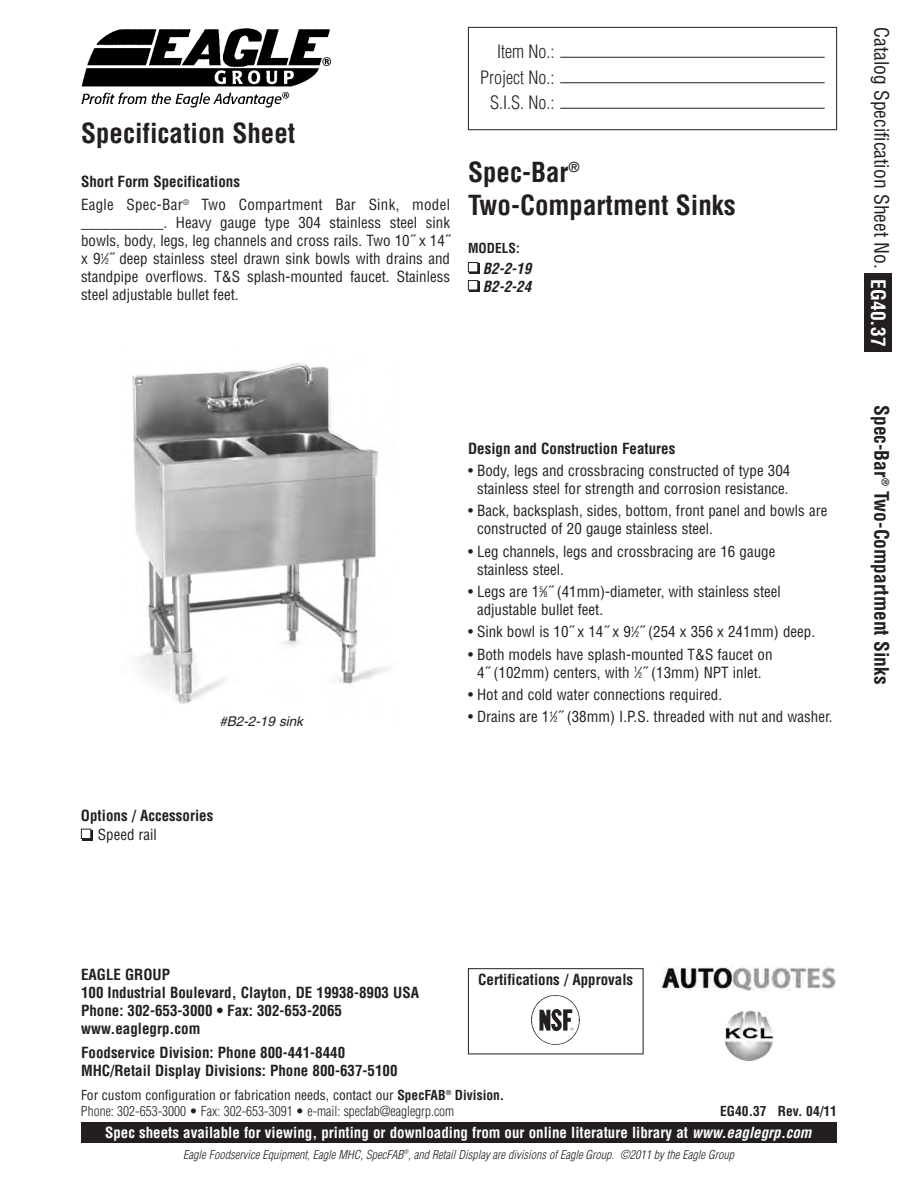
<style>
.page{position:relative;width:918px;height:1188px;background:#fff}
.page>*{position:absolute;margin:0;border:0;box-sizing:border-box;transform-origin:0 0}
.t1{font:700 condensed 27px/32.4px "Helvetica";color:#231f20}
.t2{font:condensed 19.5px "Helvetica";color:#231f20}
.t3{font:700 condensed 19.5px "Helvetica";color:#231f20}
.t4{font:300 condensed 18px/25.5px "Helvetica";color:#231f20;text-align:right}
.t5{font:condensed 15px/18px "Helvetica";color:#231f20}
.t6{font:700 condensed 15px/18px "Helvetica";color:#231f20}
.t7{font:700 condensed 15px "Helvetica";color:#fff}
.t8{font:condensed 15px/23.4px "Helvetica";letter-spacing:.02em;color:#231f20}
.t9{font:italic 700 condensed 15px/18px "Helvetica";color:#231f20}
.t10{font:300 condensed 13.5px/16.2px "Helvetica";color:#231f20}
.t11{font:700 condensed 13.5px "Helvetica";color:#231f20}
.t12{font:italic 13.5px "Helvetica";color:#231f20}
.t13{font:italic 300 condensed 12px "Helvetica";color:#231f20}
.s1{font-weight:700}
.s2{font-size:7.5px}
.s3{font-weight:700;color:#fff}
.s4{font-weight:400}
.s5{font-style:italic}
</style>
<div class="page">
<div style="left:864px;top:274px;width:28px;height:78px;background:#231f20"></div>
<div style="left:468px;top:27px;width:369px;height:103px;border:1px solid #231f20"></div>
<hr style="left:560px;top:82px;width:265px;height:1px;background:#231f20">
<hr style="left:560px;top:57px;width:265px;height:1px;background:#231f20">
<hr style="left:560px;top:108px;width:265px;height:1px;background:#231f20">
<img style="left:81px;top:28px;width:250px;height:79px">
<div style="left:81px;top:1122px;width:756px;height:21px;background:#231f20"></div>
<svg style="left:724px;top:1010px;width:51px;height:51px"></svg>
<img style="left:724px;top:1011px;width:51px;height:49px;border-radius:50%">
<div style="left:470px;top:264px;width:10px;height:10px;background:#231f20"></div>
<div style="left:468px;top:263px;width:10px;height:9px;background:#fff"></div>
<div style="left:468px;top:262px;width:10px;height:10px;border:1px solid #231f20"></div>
<div style="left:470px;top:282px;width:10px;height:10px;background:#231f20"></div>
<div style="left:468px;top:281px;width:10px;height:9px;background:#fff"></div>
<div style="left:468px;top:280px;width:10px;height:10px;border:1px solid #231f20"></div>
<div style="left:468px;top:968px;width:175px;height:86px;border:1px solid #231f20"></div>
<img style="left:531px;top:994px;width:50px;height:51px;border-radius:50%">
<div style="left:82px;top:830px;width:11px;height:10px;background:#231f20"></div>
<div style="left:81px;top:829px;width:10px;height:9px;background:#fff"></div>
<div style="left:81px;top:829px;width:10px;height:10px;border:1px solid #231f20"></div>
<img style="left:132px;top:362px;width:256px;height:342px">
<img style="left:662px;top:967px;width:174px;height:23px">
<h1 class="t1" style="left:81px;top:117px;width:216px">Specification Sheet</h1>
<p class="t8" style="left:81px;top:169px;width:371px"><span class="s1">Short Form Specifications<br></span>Eagle Spec-Bar<sup>®</sup> Two Compartment Bar Sink, model</p>
<p class="t5" style="left:81px;top:213px;width:371px;text-align:justify">___________. Heavy gauge type 304 stainless steel sink bowls, body, legs, leg channels and cross rails. Two 10˝ x 14˝ x 9<sup>1</sup>⁄<span class="s2">2</span>˝ deep stainless steel drawn sink bowls with drains and standpipe overflows. T&amp;S splash-mounted faucet. Stainless steel adjustable bullet feet.</p>
<p class="t4" style="left:480px;top:39px;width:76px">Item No.:<br>Project No.:<br>S.I.S. No.:</p>
<h1 class="t1" style="left:468px;top:156px;width:269px">Spec-Bar<sup>®<br></sup>Two-Compartment Sinks</h1>
<p class="t11" style="left:468px;top:240px;width:53px">MODELS:</p>
<p class="t9" style="left:483px;top:259px;width:50px">B2-2-19<br>B2-2-24</p>
<p class="t12" style="left:219px;top:714px;width:85px">#B2-2-19 sink</p>
<p class="t6" style="left:81px;top:807px;width:134px">Options / Accessories</p>
<p class="t5" style="left:98px;top:825px;width:61px">Speed rail</p>
<p class="t6" style="left:468px;top:439px;width:209px">Design and Construction Features</p>
<p class="t5" style="left:468px;top:461px;width:324px;text-align:center">• Body, legs and crossbracing constructed of type 304 stainless steel for strength and corrosion resistance.</p>
<p class="t5" style="left:477px;top:502px;width:352px;text-indent:-9px">• Back, backsplash, sides, bottom, front panel and bowls are constructed of 20 gauge stainless steel.</p>
<p class="t5" style="left:477px;top:542px;width:300px;text-indent:-9px">• Leg channels, legs and crossbracing are 16 gauge stainless steel.</p>
<p class="t5" style="left:477px;top:582px;width:305px;text-indent:-9px">• Legs are 1<sup>5</sup>⁄<span class="s2">8</span>˝ (41mm)-diameter, with stainless steel adjustable bullet feet.</p>
<p class="t5" style="left:468px;top:623px;width:349px">• Sink bowl is 10˝ x 14˝ x 9<sup>1</sup>⁄<span class="s2">2</span>˝ (254 x 356 x 241mm) deep.</p>
<p class="t5" style="left:468px;top:645px;width:306px;text-align:center">• Both models have splash-mounted T&amp;S faucet on<br>4˝ (102mm) centers, with <sup>1</sup>⁄<span class="s2">2</span>˝ (13mm) NPT inlet.</p>
<p class="t5" style="left:468px;top:685px;width:256px">• Hot and cold water connections required.</p>
<p class="t5" style="left:468px;top:708px;width:366px">• Drains are 1<sup>1</sup>⁄<span class="s2">2</span>˝ (38mm) I.P.S. threaded with nut and washer.</p>
<h2 class="t2" style="left:894px;top:27px;width:321px;rotate:90deg">Catalog Specification Sheet No. <span class="s3">EG40.37</span></h2>
<h2 class="t3" style="left:893px;top:405px;width:281px;rotate:90deg">Spec-Bar<sup>®</sup> Two-Compartment Sinks</h2>
<p class="t6" style="left:81px;top:965px;width:340px">EAGLE GROUP<br>100 Industrial Boulevard, Clayton, DE 19938-8903 USA<br>Phone: 302-653-3000 • Fax: 302-653-2065 www.eaglegrp.com</p>
<p class="t6" style="left:81px;top:1044px;width:318px">Foodservice Division: Phone 800-441-8440<br>MHC/Retail Display Divisions: Phone 800-637-5100</p>
<p class="t6" style="left:478px;top:970px;width:156px">Certifications / Approvals</p>
<p class="t10" style="left:81px;top:1087px;width:425px"><span class="s4">For custom configuration or fabrication needs, contact our</span> <span class="s1">SpecFAB</span><sup>®</sup> <span class="s1">Division.<br></span>Phone: 302-653-3000 • Fax: 302-653-3091 • e-mail: specfab@eaglegrp.com</p>
<p class="t11" style="left:720px;top:1103px;width:118px">EG40.37 Rev. 04/11</p>
<p class="t7" style="left:105px;top:1123px;width:708px">Spec sheets available for viewing, printing or downloading from our online literature library at <span class="s5">www.eaglegrp.com</span></p>
<p class="t13" style="left:183px;top:1147px;width:552px">Eagle Foodservice Equipment, Eagle MHC, SpecFAB<sup>®</sup>, and Retail Display are divisions of Eagle Group. ©2011 by the Eagle Group</p>
</div>
